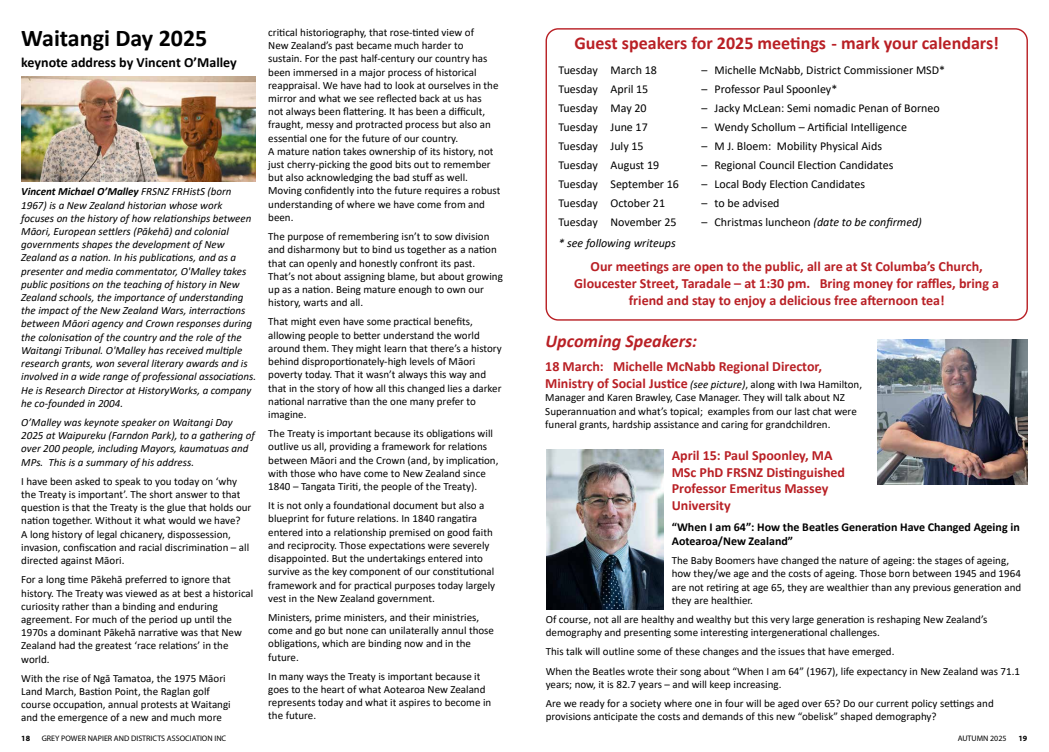
<style>
.page{position:relative;width:1049px;height:752px;background:#fff}
.page>*{position:absolute;margin:0;border:0;box-sizing:border-box;transform-origin:0 0}
.t1{font:700 24px "Calibri";color:#000}
.t2{font:700 18px "Calibri";color:#b92025}
.t3{font:italic 700 18px "Calibri";color:#b92025}
.t4{font:700 14px/16.8px "Calibri";color:#b92025}
.t5{font:700 14px "Calibri";color:#000}
.t6{font:12px "Calibri";color:#000}
.t7{font:700 12px/14.4px "Calibri";color:#000}
.t8{font:italic 12px "Calibri";color:#000}
.t9{font:11px/13.2px "Calibri";color:#000}
.t10{font:italic 11px/13.2px "Calibri";color:#000}
.t11{font:8px "Myriad Pro";color:#000}
.t12{font:700 8px "Myriad Pro";color:#000}
.s1{font-weight:700}
.s2{font-style:normal}
.s3{font-weight:400;font-style:italic;font-size:11px;color:#000}
.s4{font-weight:400;font-size:11px;color:#000}
</style>
<div class="page">
<div style="left:545px;top:28px;width:483px;height:292px;border:1px solid #b92025;border-radius:12px"></div>
<img style="left:877px;top:339px;width:151px;height:145px">
<img style="left:546px;top:449px;width:117px;height:160px">
<img style="left:21px;top:76px;width:234px;height:105px">
<h1 class="t1" style="left:21px;top:21px;width:188px">Waitangi Day 2025</h1>
<p class="t5" style="left:21px;top:53px;width:217px">keynote address by Vincent O’Malley</p>
<p class="t10" style="left:21px;top:184px;width:236px"><span class="s1">Vincent Michael O’Malley</span> FRSNZ FRHistS (born 1967) is a New Zealand historian whose work focuses on the history of how relationships between Māori, European settlers (Pākehā) and colonial governments shapes the development of New Zealand as a nation. In his publications, and as a presenter and media commentator, O'Malley takes public positions on the teaching of history in New Zealand schools, the importance of understanding the impact of the New Zealand Wars, interractions between Māori agency and Crown responses during the colonisation of the country and the role of the Waitangi Tribunal. O'Malley has received multiple research grants, won several literary awards and is involved in a wide range of professional associations.<br>He is Research Director at HistoryWorks, a company he co-founded in 2004.</p>
<p class="t10" style="left:21px;top:415px;width:235px">O’Malley was keynote speaker on Waitangi Day 2025 at Waipureku (Farndon Park), to a gathering of over 200 people, including Mayors, kaumatuas and MPs. This is a summary of his address.</p>
<p class="t9" style="left:21px;top:474px;width:232px">I have been asked to speak to you today on ‘why the Treaty is important’. The short answer to that question is that the Treaty is the glue that holds our nation together. Without it what would we have?<br>A long history of legal chicanery, dispossession, invasion, confiscation and racial discrimination – all directed against Māori.</p>
<p class="t9" style="left:21px;top:572px;width:234px">For a long time Pākehā preferred to ignore that history. The Treaty was viewed as at best a historical curiosity rather than a binding and enduring agreement. For much of the period up until the 1970s a dominant Pākehā narrative was that New Zealand had the greatest ‘race relations’ in the world.</p>
<p class="t9" style="left:21px;top:671px;width:211px">With the rise of Ngā Tamatoa, the 1975 Māori Land March, Bastion Point, the Raglan golf course occupation, annual protests at Waitangi and the emergence of a new and much more</p>
<p class="t9" style="left:268px;top:25px;width:234px">critical historiography, that rose-tinted view of<br>New Zealand’s past became much harder to<br>sustain. For the past half-century our country has been immersed in a major process of historical reappraisal. We have had to look at ourselves in the mirror and what we see reflected back at us has<br>not always been flattering. It has been a difficult, fraught, messy and protracted process but also an essential one for the future of our country.<br>A mature nation takes ownership of its history, not just cherry-picking the good bits out to remember but also acknowledging the bad stuff as well.<br>Moving confidently into the future requires a robust understanding of where we have come from and been.</p>
<p class="t9" style="left:268px;top:229px;width:236px">The purpose of remembering isn’t to sow division and disharmony but to bind us together as a nation that can openly and honestly confront its past.<br>That’s not about assigning blame, but about growing up as a nation. Being mature enough to own our history, warts and all.</p>
<p class="t9" style="left:268px;top:315px;width:235px">That might even have some practical benefits, allowing people to better understand the world around them. They might learn that there’s a history behind disproportionately-high levels of Māori poverty today. That it wasn’t always this way and that in the story of how all this changed lies a darker national narrative than the one many prefer to imagine.</p>
<p class="t9" style="left:268px;top:426px;width:232px">The Treaty is important because its obligations will outlive us all, providing a framework for relations between Māori and the Crown (and, by implication, with those who have come to New Zealand since 1840 – Tangata Tiriti, the people of the Treaty).</p>
<p class="t9" style="left:268px;top:498px;width:228px">It is not only a foundational document but also a blueprint for future relations. In 1840 rangatira entered into a relationship premised on good faith and reciprocity. Those expectations were severely disappointed. But the undertakings entered into survive as the key component of our constitutional framework and for practical purposes today largely vest in the New Zealand government.</p>
<p class="t9" style="left:268px;top:610px;width:227px">Ministers, prime ministers, and their ministries, come and go but none can unilaterally annul those obligations, which are binding now and in the future.</p>
<p class="t9" style="left:268px;top:669px;width:225px">In many ways the Treaty is important because it goes to the heart of what Aotearoa New Zealand represents today and what it aspires to become in the future.</p>
<h2 class="t2" style="left:574px;top:31px;width:426px">Guest speakers for 2025 meetings - mark your calendars!</h2>
<p class="t6" style="left:558px;top:62px;width:100px">Tuesday March 18</p>
<p class="t6" style="left:701px;top:62px;width:245px">– Michelle McNabb, District Commissioner MSD*</p>
<p class="t6" style="left:558px;top:81px;width:91px">Tuesday April 15</p>
<p class="t6" style="left:701px;top:81px;width:137px">– Professor Paul Spoonley*</p>
<p class="t6" style="left:558px;top:100px;width:90px">Tuesday May 20</p>
<p class="t6" style="left:701px;top:100px;width:240px">– Jacky McLean: Semi nomadic Penan of Borneo</p>
<p class="t6" style="left:558px;top:119px;width:91px">Tuesday June 17</p>
<p class="t6" style="left:701px;top:119px;width:207px">– Wendy Schollum – Artificial Intelligence</p>
<p class="t6" style="left:558px;top:138px;width:87px">Tuesday July 15</p>
<p class="t6" style="left:701px;top:138px;width:182px">– M J. Bloem: Mobility Physical Aids</p>
<p class="t6" style="left:558px;top:157px;width:102px">Tuesday August 19</p>
<p class="t6" style="left:701px;top:157px;width:193px">– Regional Council Election Candidates</p>
<p class="t6" style="left:558px;top:176px;width:122px">Tuesday September 16</p>
<p class="t6" style="left:701px;top:176px;width:165px">– Local Body Election Candidates</p>
<p class="t6" style="left:558px;top:195px;width:108px">Tuesday October 21</p>
<p class="t6" style="left:701px;top:195px;width:80px">– to be advised</p>
<p class="t6" style="left:558px;top:214px;width:120px">Tuesday November 25</p>
<p class="t8" style="left:701px;top:214px;width:222px"><span class="s2">– Christmas luncheon</span> (date to be confirmed)</p>
<p class="t8" style="left:558px;top:234px;width:119px">* see following writeups</p>
<p class="t4" style="left:574px;top:258px;width:426px;text-align:center">Our meetings are open to the public, all are at St Columba’s Church,<br>Gloucester Street, Taradale – at 1:30 pm. Bring money for raffles, bring a friend and stay to enjoy a delicious free afternoon tea!</p>
<h2 class="t3" style="left:545px;top:328px;width:153px">Upcoming Speakers:</h2>
<p class="t4" style="left:545px;top:358px;width:318px">18 March: Michelle McNabb Regional Director,<br>Ministry of Social Justice <span class="s3">(see picture)</span><span class="s4">, along with Iwa Hamilton,</span></p>
<p class="t9" style="left:545px;top:391px;width:313px">Manager and Karen Brawley, Case Manager. They will talk about NZ<br>Superannuation and what’s topical; examples from our last chat were funeral grants, hardship assistance and caring for grandchildren.</p>
<p class="t4" style="left:672px;top:446px;width:175px">April 15: Paul Spoonley, MA<br>MSc PhD FRSNZ Distinguished<br>Professor Emeritus Massey<br>University</p>
<p class="t7" style="left:672px;top:519px;width:349px">“When I am 64”: How the Beatles Generation Have Changed Ageing in<br>Aotearoa/New Zealand”</p>
<p class="t9" style="left:672px;top:553px;width:351px">The Baby Boomers have changed the nature of ageing: the stages of ageing, how they/we age and the costs of ageing. Those born between 1945 and 1964 are not retiring at age 65, they are wealthier than any previous generation and they are healthier.</p>
<p class="t9" style="left:546px;top:612px;width:443px">Of course, not all are healthy and wealthy but this very large generation is reshaping New Zealand’s demography and presenting some interesting intergenerational challenges.</p>
<p class="t9" style="left:546px;top:641px;width:476px;line-height:19.2px">This talk will outline some of these changes and the issues that have emerged.<br>When the Beatles wrote their song about “When I am 64” (1967), life expectancy in New Zealand was 71.1</p>
<p class="t9" style="left:546px;top:674px;width:449px;line-height:19.2px">years; now, it is 82.7 years – and will keep increasing.<br>Are we ready for a society where one in four will be aged over 65? Do our current policy settings and</p>
<p class="t9" style="left:546px;top:709px;width:392px">provisions anticipate the costs and demands of this new “obelisk” shaped demography?</p>
<p class="t12" style="left:21px;top:732px;width:10px">18</p>
<p class="t11" style="left:42px;top:732px;width:186px">GREY POWER NAPIER AND DISTRICTS ASSOCIATION INC</p>
<p class="t11" style="left:958px;top:732px;width:50px">AUTUMN 2025</p>
<p class="t12" style="left:1018px;top:732px;width:10px">19</p>
</div>
